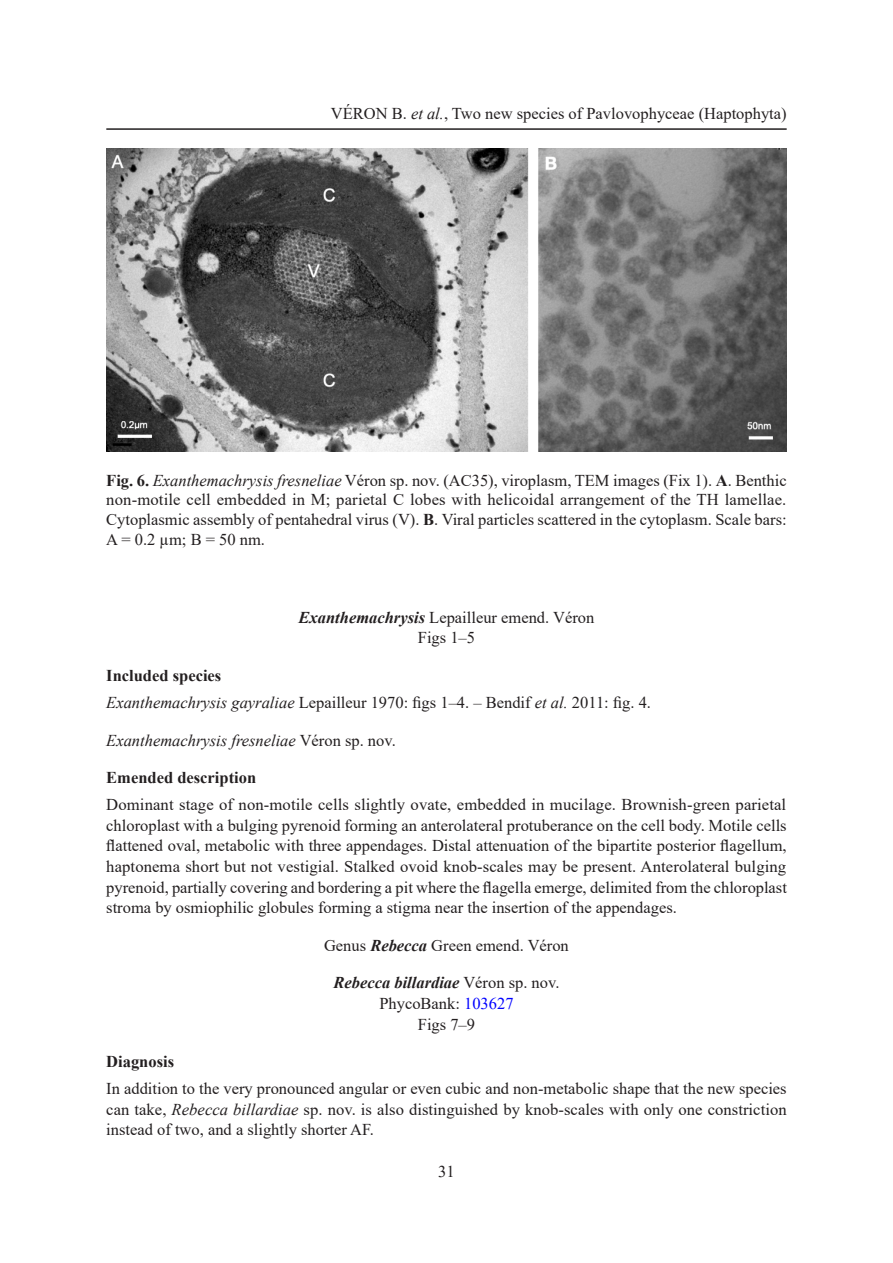
<style>
.page{position:relative;width:893px;height:1263px;background:#fff}
.page>*{position:absolute;margin:0;border:0;box-sizing:border-box;transform-origin:0 0}
.Captions{font:16.5px/20.5px "Times New Roman";color:#231f20;text-align:justify}
.Headings_2{font:700 16.5px "Times New Roman";color:#231f20}
.t1{font:italic 16.5px "Times New Roman";color:#231f20}
.Taxon_first{font:16.5px "Times New Roman";color:#231f20}
.Taxon{font:italic 700 16.5px "Times New Roman";color:#231f20}
.Taxon_last{font:16.5px "Times New Roman";color:#231f20}
.LSID_taxon{font:16.5px "Times New Roman";color:#231f20}
.Figure_citation{font:16.5px "Times New Roman";color:#231f20}
.s1{font-style:italic}
.s2{font-weight:700}
.s3{font-weight:700;font-style:italic}
.s4{font-style:normal}
.s5{font-weight:400;font-style:normal}
.s6{color:#00f}
</style>
<div class="page">
<hr style="left:106px;top:128px;width:681px;height:2px;background:#231f20">
<img style="left:106px;top:149px;width:681px;height:302px">
<p class="Captions" style="left:331px;top:103px;width:457px">VÉRON B. <span class="s1">et al.</span>, Two new species of Pavlovophyceae (Haptophyta)</p>
<p class="Captions" style="left:106px;top:470px;width:682px;line-height:19.8px"><span class="s2">Fig. 6.</span> <span class="s1">Exanthemachrysis fresneliae</span> Véron sp. nov. (AC35), viroplasm, TEM images (Fix 1). <span class="s2">A</span>. Benthic non-motile cell embedded in M; parietal C lobes with helicoidal arrangement of the TH lamellae.<br>Cytoplasmic assembly of pentahedral virus (V). <span class="s2">B</span>. Viral particles scattered in the cytoplasm. Scale bars:<br>A = 0.2 µm; B = 50 nm.</p>
<p class="Taxon_first" style="left:299px;top:606px;width:297px"><span class="s3">Exanthemachrysis</span> Lepailleur emend. Véron</p>
<p class="Figure_citation" style="left:418px;top:626px;width:59px">Figs 1–5</p>
<p class="Headings_2" style="left:106px;top:663px;width:117px">Included species</p>
<p class="Captions" style="left:106px;top:692px;width:546px"><span class="s1">Exanthemachrysis gayraliae</span> Lepailleur 1970: figs 1–4. – Bendif <span class="s1">et al.</span> 2011: fig. 4.</p>
<p class="t1" style="left:106px;top:729px;width:291px">Exanthemachrysis fresneliae <span class="s4">Véron sp. nov.</span></p>
<p class="Headings_2" style="left:106px;top:766px;width:151px">Emended description</p>
<p class="Captions" style="left:106px;top:794px;width:682px">Dominant stage of non-motile cells slightly ovate, embedded in mucilage. Brownish-green parietal chloroplast with a bulging pyrenoid forming an anterolateral protuberance on the cell body. Motile cells flattened oval, metabolic with three appendages. Distal attenuation of the bipartite posterior flagellum, haptonema short but not vestigial. Stalked ovoid knob-scales may be present. Anterolateral bulging pyrenoid, partially covering and bordering a pit where the flagella emerge, delimited from the chloroplast stroma by osmiophilic globules forming a stigma near the insertion of the appendages.</p>
<p class="Taxon_last" style="left:324px;top:934px;width:246px">Genus <span class="s3">Rebecca</span> Green emend. Véron</p>
<p class="Taxon" style="left:333px;top:971px;width:227px">Rebecca billardiae <span class="s5">Véron sp. nov.</span></p>
<p class="LSID_taxon" style="left:379px;top:992px;width:136px">PhycoBank: <span class="s6">103627</span></p>
<p class="Figure_citation" style="left:418px;top:1012px;width:59px">Figs 7–9</p>
<p class="Headings_2" style="left:106px;top:1050px;width:69px">Diagnosis</p>
<p class="Captions" style="left:106px;top:1078px;width:682px">In addition to the very pronounced angular or even cubic and non-metabolic shape that the new species can take, <span class="s1">Rebecca billardiae</span> sp. nov. is also distinguished by knob-scales with only one constriction instead of two, and a slightly shorter AF.</p>
<p class="Captions" style="left:438px;top:1160px;width:18px">31</p>
</div>
